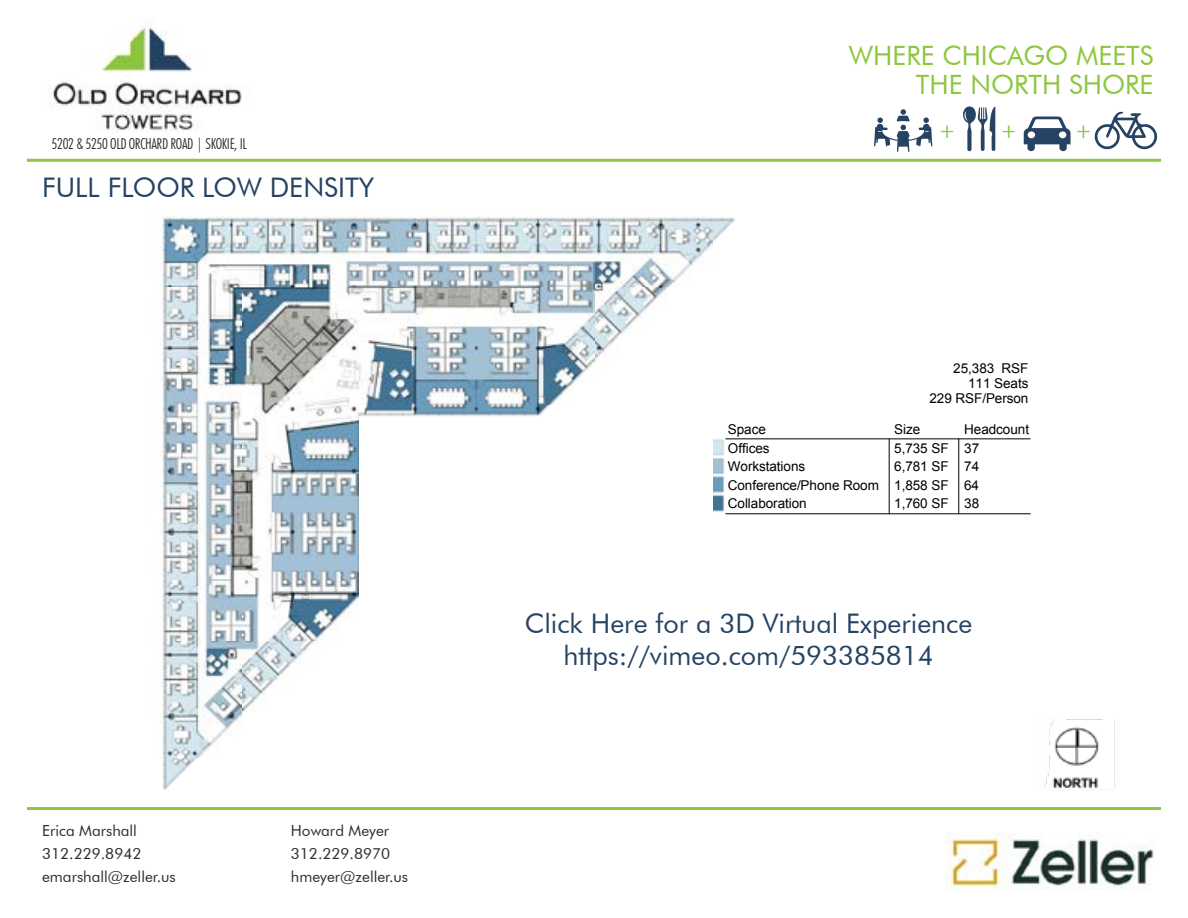
<style>
.page{position:relative;width:1188px;height:918px;background:#fff}
.page>*{position:absolute;margin:0;border:0;box-sizing:border-box;transform-origin:0 0}
.t1{font:27px/32.4px "Futura BT";color:#264364;text-align:center}
.t2{font:26.7px/29.1px "Futura BT";color:#8dc63f;text-align:right}
.t3{font:25.5px "Minion Pro";color:#8dc63f}
.t4{font:15.3px/23px "Futura BT";color:#282d31}
.t5{font:300 condensed 15px "Futura BT";letter-spacing:-.02em;color:#282d31}
.t6{font:13.5px/15.1px "Arial";letter-spacing:-.005em;color:#000;text-align:right}
</style>
<div class="page">
<img style="left:124px;top:217px;width:118px;height:594px">
<img style="left:242px;top:216px;width:118px;height:496px">
<img style="left:360px;top:216px;width:236px;height:595px">
<img style="left:596px;top:217px;width:435px;height:298px">
<hr style="left:726px;top:439px;width:304px;height:1px;background:#000">
<hr style="left:889px;top:439px;width:1px;height:75px;background:#000">
<hr style="left:959px;top:439px;width:1px;height:75px;background:#000">
<hr style="left:726px;top:514px;width:304px;height:1px;background:#000">
<img style="left:50px;top:27px;width:192px;height:105px">
<hr style="left:27px;top:159px;width:1134px;height:3px;background:#8dc63f">
<svg style="left:874px;top:109px;width:58px;height:43px"></svg>
<svg style="left:1024px;top:117px;width:47px;height:34px"></svg>
<svg style="left:963px;top:106px;width:32px;height:45px"></svg>
<svg style="left:1094px;top:112px;width:64px;height:38px"></svg>
<img style="left:947px;top:832px;width:207px;height:57px">
<hr style="left:27px;top:807px;width:1134px;height:3px;background:#8dc63f">
<img style="left:1042px;top:720px;width:73px;height:70px">
<p class="t5" style="left:52px;top:135px;width:197px">5202 &amp; 5250 OLD ORCHARD ROAD | SKOKIE, IL</p>
<h1 class="t1" style="left:42px;top:171px;width:334px">FULL FLOOR LOW DENSITY</h1>
<p class="t4" style="left:42px;top:819px;width:135px">Erica Marshall<br>312.229.8942 emarshall@zeller.us</p>
<p class="t4" style="left:291px;top:819px;width:119px">Howard Meyer<br>312.229.8970 hmeyer@zeller.us</p>
<h2 class="t2" style="left:849px;top:41px;width:306px">WHERE CHICAGO MEETS<br>THE NORTH SHORE</h2>
<h3 class="t3" style="left:940px;top:113px;width:16px">+</h3>
<h3 class="t3" style="left:1002px;top:113px;width:16px">+</h3>
<h3 class="t3" style="left:1076px;top:113px;width:16px">+</h3>
<p class="t6" style="left:929px;top:361px;width:101px">25,383 RSF<br>111 Seats<br>229 RSF/Person</p>
<p class="t6" style="left:728px;top:422px;width:40px">Space</p>
<p class="t6" style="left:894px;top:422px;width:28px">Size</p>
<p class="t6" style="left:964px;top:422px;width:66px">Headcount</p>
<p class="t6" style="left:728px;top:441px;width:43px">Offices</p>
<p class="t6" style="left:894px;top:441px;width:86px">5,735 SF 37</p>
<p class="t6" style="left:728px;top:459px;width:79px">Workstations</p>
<p class="t6" style="left:728px;top:457px;width:253px;line-height:18.6px;text-align:justify;text-indent:166px">6,781 SF 74<br>Conference/Phone Room 1,858 SF 64<br>Collaboration</p>
<p class="t6" style="left:894px;top:496px;width:86px">1,760 SF 38</p>
<h1 class="t1" style="left:525px;top:607px;width:449px">Click Here for a 3D Virtual Experience https://vimeo.com/593385814</h1>
</div>
